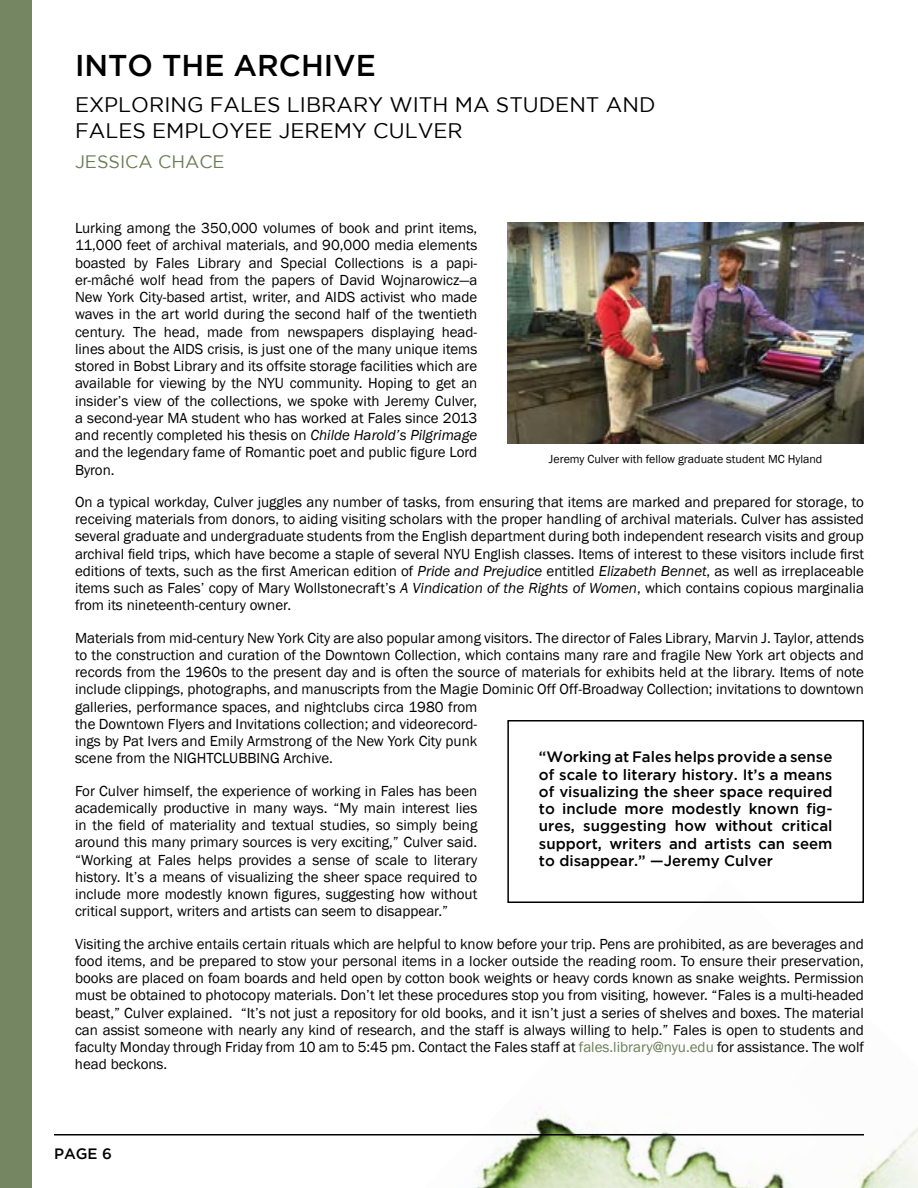
<style>
.page{position:relative;width:918px;height:1188px;background:#fff}
.page>*{position:absolute;margin:0;border:0;box-sizing:border-box;transform-origin:0 0}
.t1{font:500 30px "Gotham";color:#000}
.t2{font:21px/26.4px "Gotham";color:#000}
.t3{font:18px "Gotham";color:#6a7d56}
.t4{font:15px/17.2px "Franklin Gothic";color:#000;text-align:justify}
.t5{font:500 15px/17.2px "Gotham";color:#000;text-align:justify}
.t6{font:12px "Franklin Gothic";color:#000}
.s1{font-style:italic}
.s2{color:#6a7d56}
</style>
<div class="page">
<img style="left:472px;top:1113px;width:446px;height:75px">
<hr style="left:54px;top:1134px;width:810px;height:2px;background:#000">
<div style="left:507px;top:720px;width:357px;height:183px;border:2px solid #000"></div>
<div style="left:0;top:0;width:32px;height:1188px;background:#758662"></div>
<img style="left:507px;top:223px;width:357px;height:221px">
<h1 class="t1" style="left:75px;top:48px;width:302px">INTO THE ARCHIVE</h1>
<h2 class="t2" style="left:75px;top:91px;width:582px">EXPLORING FALES LIBRARY WITH MA STUDENT AND<br>FALES EMPLOYEE JEREMY CULVER</h2>
<p class="t3" style="left:75px;top:151px;width:151px">JESSICA CHACE</p>
<p class="t4" style="left:75px;top:220px;width:404px">Lurking among the 350,000 volumes of book and print items, 11,000 feet of archival materials, and 90,000 media elements boasted by Fales Library and Special Collections is a papi&shy;er-mâché wolf head from the papers of David Wojnarowicz—a New York City-based artist, writer, and AIDS activist who made waves in the art world during the second half of the twentieth century. The head, made from newspapers displaying head&shy;lines about the AIDS crisis, is just one of the many unique items stored in Bobst Library and its offsite storage facilities which are available for viewing by the NYU community. Hoping to get an insider’s view of the collections, we spoke with Jeremy Culver, a second-year MA student who has worked at Fales since 2013 and recently completed his thesis on <span class="s1">Childe Harold’s Pilgrimage </span>and the legendary fame of Romantic poet and public figure Lord Byron.</p>
<p class="t4" style="left:75px;top:494px;width:791px">On a typical workday, Culver juggles any number of tasks, from ensuring that items are marked and prepared for storage, to receiving materials from donors, to aiding visiting scholars with the proper handling of archival materials. Culver has assisted several graduate and undergraduate students from the English department during both independent research visits and group archival field trips, which have become a staple of several NYU English classes. Items of interest to these visitors include first editions of texts, such as the first American edition of <span class="s1">Pride and Prejudice</span> entitled <span class="s1">Elizabeth Bennet</span>, as well as irreplaceable items such as Fales’ copy of Mary Wollstonecraft’s <span class="s1">A Vindication of the Rights of Women</span>, which contains copious marginalia from its nineteenth-century owner.</p>
<p class="t4" style="left:75px;top:629px;width:791px;text-align:left">Materials from mid-century New York City are also popular among visitors. The director of Fales Library, Marvin J. Taylor, attends to the construction and curation of the Downtown Collection, which contains many rare and fragile New York art objects and records from the 1960s to the present day and is often the source of materials for exhibits held at the library. Items of note include clippings, photographs, and manuscripts from the Magie Dominic Off Off-Broadway Collection; invitations to downtown galleries, performance spaces, and nightclubs circa 1980 from<br>the Downtown Flyers and Invitations collection; and videorecord-<br>ings by Pat Ivers and Emily Armstrong of the New York City punk<br>scene from the NIGHTCLUBBING Archive.</p>
<p class="t4" style="left:75px;top:782px;width:404px">For Culver himself, the experience of working in Fales has been academically productive in many ways. “My main interest lies in the field of materiality and textual studies, so simply being around this many primary sources is very exciting,” Culver said. “Working at Fales helps provides a sense of scale to literary history. It’s a means of visualizing the sheer space required to include more modestly known figures, suggesting how without critical support, writers and artists can seem to disappear.”</p>
<p class="t4" style="left:75px;top:935px;width:791px">Visiting the archive entails certain rituals which are helpful to know before your trip. Pens are prohibited, as are beverages and food items, and be prepared to stow your personal items in a locker outside the reading room. To ensure their preservation, books are placed on foam boards and held open by cotton book weights or heavy cords known as snake weights. Permission must be obtained to photocopy materials. Don’t let these procedures stop you from visiting, however. “Fales is a multi-headed beast,” Culver explained. “It’s not just a repository for old books, and it isn’t just a series of shelves and boxes. The material can assist someone with nearly any kind of research, and the staff is always willing to help.” Fales is open to students and faculty Monday through Friday from 10 am to 5:45 pm. Contact the Fales staff at <span class="s2">fales.library@nyu.edu</span> for assistance. The wolf head beckons.</p>
<p class="t6" style="left:549px;top:451px;width:275px">Jeremy Culver with fellow graduate student MC Hyland</p>
<p class="t5" style="left:539px;top:748px;width:295px">“Working at Fales helps provide a sense of scale to literary history. It’s a means of visualizing the sheer space required to include more modestly known fig&shy;ures, suggesting how without critical support, writers and artists can seem to disappear.” —Jeremy Culver</p>
<p class="t5" style="left:54px;top:1145px;width:60px">PAGE 6</p>
</div>
